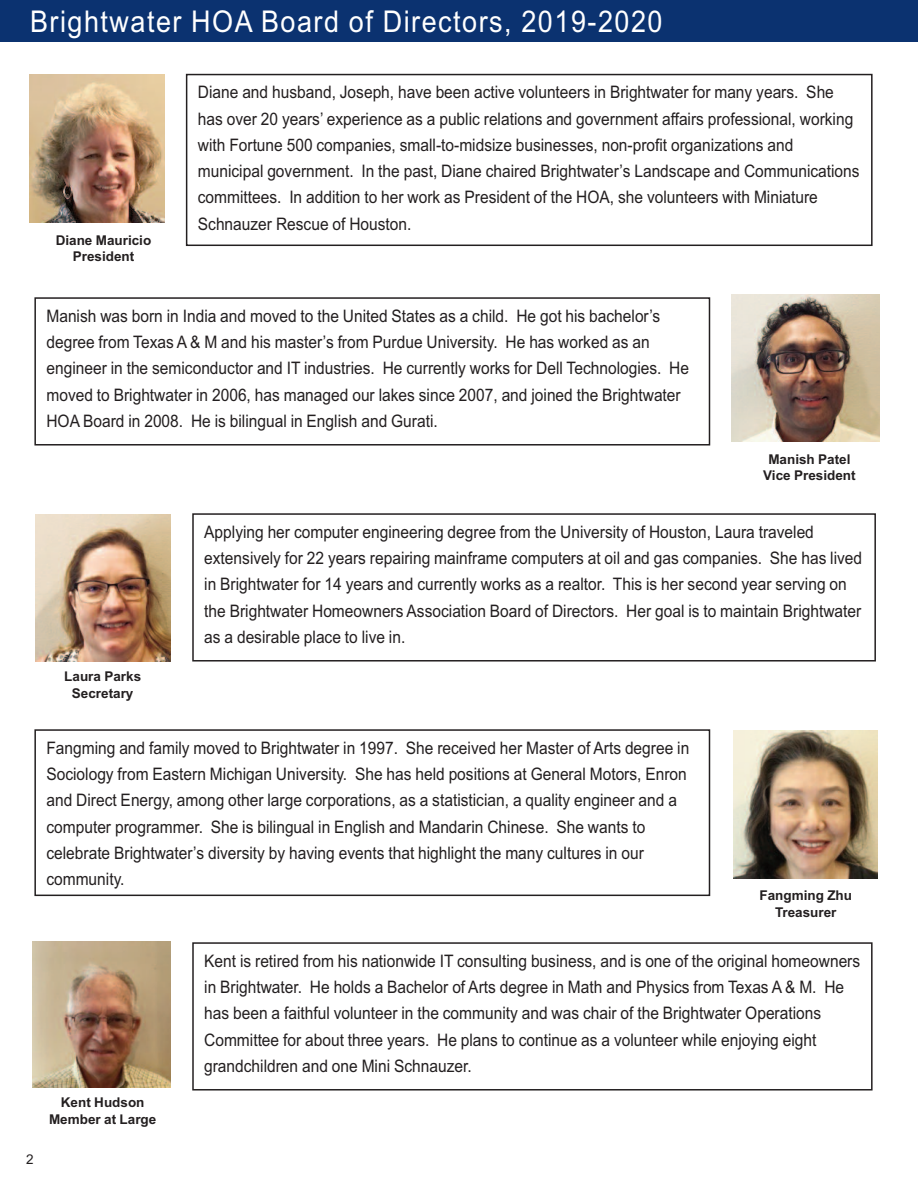
<style>
.page{position:relative;width:918px;height:1188px;background:#fff}
.page>*{position:absolute;margin:0;border:0;box-sizing:border-box;transform-origin:0 0}
.t1{font:30px "Arial";letter-spacing:.055em;color:#fff;scale:.9 1}
.t2{font:17.25px/26.2px "Arial";color:#231f20;scale:.9 1}
.t3{font:700 13.5px/16.2px "Arial";color:#231f20;text-align:center}
.t4{font:13.5px "Arial";color:#231f20}
</style>
<div class="page">
<div style="left:0;top:0;width:918px;height:41px;background:#0b3270"></div>
<div style="left:186px;top:74px;width:687px;height:172px;border:2px solid #231f20"></div>
<img style="left:30px;top:74px;width:135px;height:148px">
<div style="left:34px;top:297px;width:676px;height:149px;border:2px solid #231f20"></div>
<div style="left:192px;top:513px;width:684px;height:149px;border:2px solid #231f20"></div>
<div style="left:34px;top:729px;width:676px;height:167px;border:2px solid #231f20"></div>
<div style="left:192px;top:942px;width:681px;height:149px;border:2px solid #231f20"></div>
<div style="left:728px;top:294px;width:155px;height:148px;background:linear-gradient(to bottom,#fff,#fff)"></div>
<img style="left:732px;top:294px;width:147px;height:148px">
<img style="left:35px;top:514px;width:136px;height:148px">
<div style="left:728px;top:731px;width:155px;height:147px;background:linear-gradient(to bottom,#fff,#fff)"></div>
<img style="left:734px;top:731px;width:143px;height:147px">
<img style="left:33px;top:942px;width:138px;height:145px">
<h1 class="t1" style="left:30px;top:4px;width:704px">Brightwater HOA Board of Directors, 2019-2020</h1>
<p class="t3" style="left:56px;top:232px;width:97px">Diane Mauricio<br>President</p>
<p class="t2" style="left:198px;top:79px;width:737px">Diane and husband, Joseph, have been active volunteers in Brightwater for many years. She has over 20 years’ experience as a public relations and government affairs professional, working with Fortune 500 companies, small-to-midsize businesses, non-profit organizations and municipal government. In the past, Diane chaired Brightwater’s Landscape and Communications committees. In addition to her work as President of the HOA, she volunteers with Miniature Schnauzer Rescue of Houston.</p>
<p class="t2" style="left:46px;top:303px;width:716px">Manish was born in India and moved to the United States as a child. He got his bachelor’s degree from Texas A &amp; M and his master’s from Purdue University. He has worked as an engineer in the semiconductor and IT industries. He currently works for Dell Technologies. He moved to Brightwater in 2006, has managed our lakes since 2007, and joined the Brightwater HOA Board in 2008. He is bilingual in English and Gurati.</p>
<p class="t3" style="left:763px;top:451px;width:94px">Manish Patel<br>Vice President</p>
<p class="t3" style="left:64px;top:669px;width:78px">Laura Parks<br>Secretary</p>
<p class="t2" style="left:204px;top:519px;width:733px">Applying her computer engineering degree from the University of Houston, Laura traveled extensively for 22 years repairing mainframe computers at oil and gas companies. She has lived in Brightwater for 14 years and currently works as a realtor. This is her second year serving on the Brightwater Homeowners Association Board of Directors. Her goal is to maintain Brightwater as a desirable place to live in.</p>
<p class="t2" style="left:46px;top:735px;width:716px">Fangming and family moved to Brightwater in 1997. She received her Master of Arts degree in Sociology from Eastern Michigan University. She has held positions at General Motors, Enron and Direct Energy, among other large corporations, as a statistician, a quality engineer and a computer programmer. She is bilingual in English and Mandarin Chinese. She wants to celebrate Brightwater’s diversity by having events that highlight the many cultures in our community.</p>
<p class="t4" style="left:26px;top:1151px;width:9px">2</p>
<p class="t3" style="left:49px;top:1095px;width:109px">Kent Hudson<br>Member at Large</p>
<p class="t3" style="left:760px;top:888px;width:94px">Fangming Zhu<br>Treasurer</p>
<p class="t2" style="left:204px;top:948px;width:730px">Kent is retired from his nationwide IT consulting business, and is one of the original homeowners in Brightwater. He holds a Bachelor of Arts degree in Math and Physics from Texas A &amp; M. He has been a faithful volunteer in the community and was chair of the Brightwater Operations Committee for about three years. He plans to continue as a volunteer while enjoying eight grandchildren and one Mini Schnauzer.</p>
</div>
